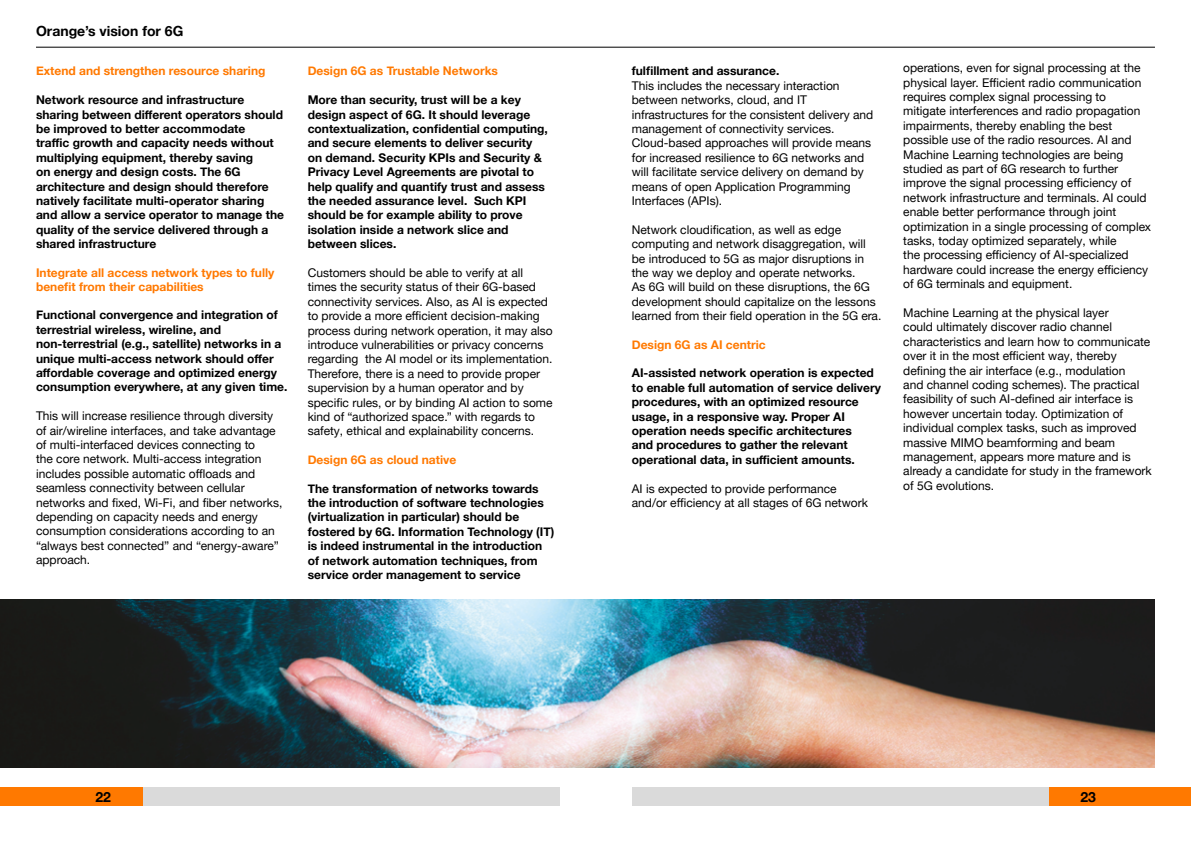
<style>
.page{position:relative;width:1191px;height:842px;background:#fff}
.page>*{position:absolute;margin:0;border:0;box-sizing:border-box;transform-origin:0 0}
.t1{font:700 14px "Helvetica Neue";color:#000}
.t2{font:12px/14.4px "Helvetica Neue";color:#000}
.t3{font:700 12px/14.4px "Helvetica Neue";color:#000}
.Titre_de_sous-sous-p{font:700 12px/14px "Helvetica Neue";color:#ff7900}
</style>
<div class="page">
<div style="left:0;top:787px;width:143px;height:19px;background:#ff7900"></div>
<div style="left:1048px;top:788px;width:143px;height:18px;background:#ff7900"></div>
<div style="left:143px;top:787px;width:416px;height:19px;background:#dadada"></div>
<div style="left:632px;top:788px;width:416px;height:18px;background:#dadada"></div>
<hr style="left:36px;top:47px;width:1119px;height:1px;background:#000">
<img style="left:0;top:599px;width:1154px;height:168px">
<p class="t1" style="left:36px;top:20px;width:149px">Orange’s vision for 6G</p>
<p class="Titre_de_sous-sous-p" style="left:36px;top:64px;width:231px">Extend and strengthen resource sharing</p>
<p class="t3" style="left:36px;top:93px;width:249px">Network resource and infrastructure sharing between different operators should be improved to better accommodate<br>traffic growth and capacity needs without multiplying equipment, thereby saving<br>on energy and design costs. The 6G architecture and design should therefore natively facilitate multi-operator sharing and allow a service operator to manage the quality of the service delivered through a shared infrastructure</p>
<p class="Titre_de_sous-sous-p" style="left:36px;top:266px;width:240px">Integrate all access network types to fully benefit from their capabilities</p>
<p class="t3" style="left:36px;top:308px;width:243px">Functional convergence and integration of terrestrial wireless, wireline, and</p>
<p class="t3" style="left:36px;top:337px;width:253px">non-terrestrial (e.g., satellite) networks in a unique multi-access network should offer affordable coverage and optimized energy consumption everywhere, at any given time.</p>
<p class="t2" style="left:36px;top:409px;width:248px">This will increase resilience through diversity of air/wireline interfaces, and take advantage of multi-interfaced devices connecting to<br>the core network. Multi-access integration includes possible automatic offloads and seamless connectivity between cellular networks and fixed, Wi-Fi, and fiber networks, depending on capacity needs and energy consumption considerations according to an “always best connected” and “energy-aware” approach.</p>
<p class="Titre_de_sous-sous-p" style="left:308px;top:64px;width:192px">Design 6G as Trustable Networks</p>
<p class="t3" style="left:308px;top:93px;width:242px">More than security, trust will be a key design aspect of 6G. It should leverage contextualization, confidential computing, and secure elements to deliver security on demand. Security KPIs and Security &amp; Privacy Level Agreements are pivotal to help qualify and quantify trust and assess the needed assurance level. Such KPI should be for example ability to prove isolation inside a network slice and between slices.</p>
<p class="t2" style="left:308px;top:265px;width:246px">Customers should be able to verify at all times the security status of their 6G-based connectivity services. Also, as AI is expected to provide a more efficient decision-making process during network operation, it may also introduce vulnerabilities or privacy concerns regarding the AI model or its implementation.<br>Therefore, there is a need to provide proper supervision by a human operator and by specific rules, or by binding AI action to some kind of “authorized space.” with regards to safety, ethical and explainability concerns.</p>
<p class="Titre_de_sous-sous-p" style="left:308px;top:453px;width:150px">Design 6G as cloud native</p>
<p class="t3" style="left:308px;top:481px;width:248px">The transformation of networks towards the introduction of software technologies (virtualization in particular) should be fostered by 6G. Information Technology (IT) is indeed instrumental in the introduction of network automation techniques, from service order management to service</p>
<p class="t3" style="left:632px;top:64px;width:149px">fulfillment and assurance.</p>
<p class="t2" style="left:632px;top:78px;width:243px">This includes the necessary interaction between networks, cloud, and IT infrastructures for the consistent delivery and management of connectivity services.</p>
<p class="t2" style="left:632px;top:136px;width:241px">Cloud-based approaches will provide means for increased resilience to 6G networks and will facilitate service delivery on demand by means of open Application Programming Interfaces (APIs).</p>
<p class="t2" style="left:632px;top:222px;width:251px">Network cloudification, as well as edge computing and network disaggregation, will be introduced to 5G as major disruptions in the way we deploy and operate networks.<br>As 6G will build on these disruptions, the 6G development should capitalize on the lessons learned from their field operation in the 5G era.</p>
<p class="Titre_de_sous-sous-p" style="left:632px;top:338px;width:135px">Design 6G as AI centric</p>
<p class="t3" style="left:632px;top:366px;width:251px">AI-assisted network operation is expected to enable full automation of service delivery procedures, with an optimized resource usage, in a responsive way. Proper AI operation needs specific architectures<br>and procedures to gather the relevant operational data, in sufficient amounts.</p>
<p class="t2" style="left:632px;top:481px;width:206px">AI is expected to provide performance</p>
<p class="t2" style="left:632px;top:495px;width:238px">and/or efficiency at all stages of 6G network</p>
<p class="t2" style="left:903px;top:61px;width:249px">operations, even for signal processing at the physical layer. Efficient radio communication requires complex signal processing to mitigate interferences and radio propagation impairments, thereby enabling the best possible use of the radio resources. AI and Machine Learning technologies are being studied as part of 6G research to further improve the signal processing efficiency of network infrastructure and terminals. AI could enable better performance through joint optimization in a single processing of complex tasks, today optimized separately, while<br>the processing efficiency of AI-specialized hardware could increase the energy efficiency of 6G terminals and equipment.</p>
<p class="t2" style="left:903px;top:305px;width:250px">Machine Learning at the physical layer<br>could ultimately discover radio channel characteristics and learn how to communicate over it in the most efficient way, thereby defining the air interface (e.g., modulation<br>and channel coding schemes). The practical feasibility of such AI-defined air interface is however uncertain today. Optimization of individual complex tasks, such as improved massive MIMO beamforming and beam management, appears more mature and is already a candidate for study in the framework of 5G evolutions.</p>
<p class="t1" style="left:95px;top:786px;width:17px">22</p>
<p class="t1" style="left:1080px;top:786px;width:17px">23</p>
</div>
